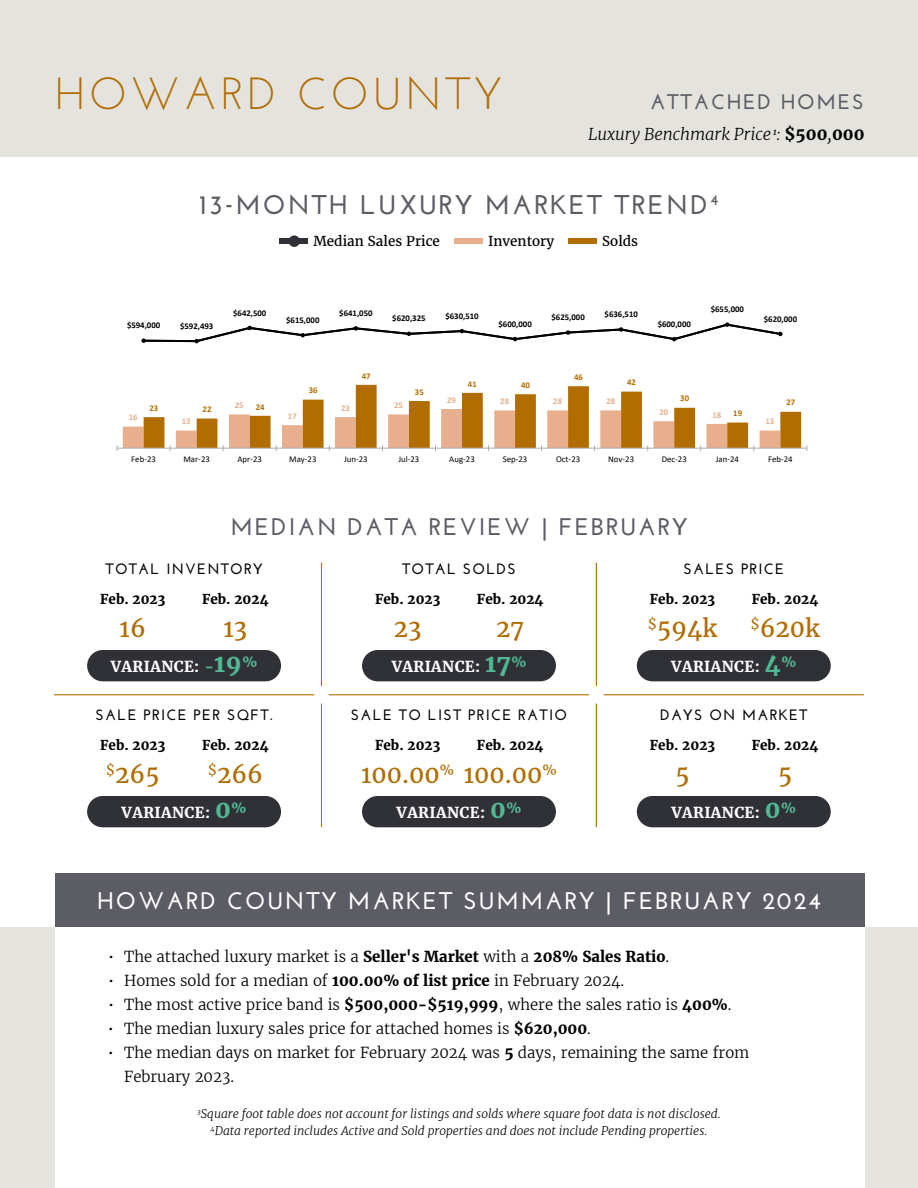
<style>
.page{position:relative;width:918px;height:1188px;background:#fff}
.page>*{position:absolute;margin:0;border:0;box-sizing:border-box;transform-origin:0 0}
.t1{font:45px "Josefin Sans";letter-spacing:.08em;color:#b16d03}
.t2{font:700 27px "Josefin Sans";letter-spacing:.08em;color:#5c5c65}
.t3{font:24px "Merriweather";color:#b16d03}
.t4{font:700 24px "Josefin Sans";letter-spacing:.08em;color:#fff}
.t5{font:700 24px "Josefin Sans";letter-spacing:.08em;color:#5c5c65}
.t6{font:700 21px "Josefin Sans";letter-spacing:.08em;color:#5c5c65}
.t7{font:italic 300 16.5px "Merriweather";color:#000}
.t8{font:300 15px/24px "Merriweather";color:#000}
.t9{font:700 15px "Josefin Sans";letter-spacing:.08em;color:#000}
.t10{font:700 15px "Merriweather";letter-spacing:.025em;color:#fff}
.t11{font:700 13.5px "Merriweather";color:#000}
.t12{font:13.5px "Merriweather";color:#000}
.t13{font:italic 300 12px/16.5px "Merriweather";color:#000;text-align:center}
.t14{font:700 8.7px "Calibri";color:#000}
.t15{font:8.7px "Calibri";color:#000}
.t16{font:700 8.7px "Calibri";color:#e7af8d}
.t17{font:700 8.7px "Calibri";color:#b26d01}
.s1{font-weight:700;font-style:normal}
.s2{color:#51b991}
.s3{font-size:24px;color:#51b991}
.s4{font-weight:700}
</style>
<div class="page">
<div style="left:0;top:0;width:918px;height:158px;background:#e5e3dd"></div>
<div style="left:0;top:927px;width:918px;height:261px;background:#e5e3dd"></div>
<div style="left:55px;top:925px;width:810px;height:263px;background:#fff"></div>
<div style="left:55px;top:873px;width:810px;height:54px;background:#5c5c65"></div>
<hr style="left:117px;top:448px;width:690px;height:1px;background:#afabab">
<svg style="left:117px;top:385px;width:684px;height:66px"></svg>
<svg style="left:141px;top:322px;width:642px;height:21px"></svg>
<hr style="left:54px;top:694px;width:260px;height:1px;background:#b16d03">
<hr style="left:321px;top:563px;width:1px;height:123px;background:#b16d03">
<hr style="left:321px;top:704px;width:1px;height:123px;background:#b16d03">
<hr style="left:596px;top:563px;width:1px;height:123px;background:#b16d03">
<hr style="left:596px;top:704px;width:1px;height:123px;background:#b16d03">
<hr style="left:329px;top:694px;width:260px;height:1px;background:#b16d03">
<hr style="left:604px;top:694px;width:260px;height:1px;background:#b16d03">
<div style="left:87px;top:650px;width:194px;height:31px;background:#303037;border-radius:16px"></div>
<div style="left:362px;top:650px;width:194px;height:31px;background:#303037;border-radius:16px"></div>
<div style="left:637px;top:650px;width:194px;height:31px;background:#303037;border-radius:16px"></div>
<div style="left:637px;top:796px;width:194px;height:31px;background:#303037;border-radius:16px"></div>
<div style="left:362px;top:796px;width:194px;height:31px;background:#303037;border-radius:16px"></div>
<div style="left:87px;top:796px;width:194px;height:31px;background:#303037;border-radius:16px"></div>
<div style="left:569px;top:238px;width:28px;height:6px;background:#b16d03"></div>
<div style="left:280px;top:238px;width:28px;height:6px;background:#303037"></div>
<div style="left:289px;top:235px;width:11px;height:12px;background:#303037;border-radius:50%"></div>
<div style="left:454px;top:238px;width:29px;height:6px;background:#e7af8e"></div>
<h1 class="t1" style="left:54px;top:65px;width:450px">HOWARD COUNTY</h1>
<h3 class="t6" style="left:650px;top:89px;width:215px">ATTACHED HOMES</h3>
<p class="t7" style="left:588px;top:124px;width:278px">Luxury Benchmark Price <sup>1</sup>: <span class="s1">$500</span>,<span class="s1">000</span></p>
<h2 class="t2" style="left:200px;top:188px;width:520px">13-MONTH LUXURY MARKET TREND<sup>4</sup></h2>
<p class="t12" style="left:314px;top:233px;width:128px">Median Sales Price</p>
<p class="t12" style="left:488px;top:233px;width:68px">Inventory</p>
<p class="t12" style="left:602px;top:233px;width:37px">Solds</p>
<p class="t14" style="left:127px;top:319px;width:35px">$594,000</p>
<p class="t14" style="left:180px;top:320px;width:35px">$592,493</p>
<p class="t14" style="left:233px;top:307px;width:35px">$642,500</p>
<p class="t14" style="left:286px;top:314px;width:35px">$615,000</p>
<p class="t14" style="left:339px;top:307px;width:35px">$641,050</p>
<p class="t14" style="left:392px;top:312px;width:35px">$620,325</p>
<p class="t14" style="left:445px;top:310px;width:35px">$630,510</p>
<p class="t14" style="left:498px;top:318px;width:35px">$600,000</p>
<p class="t14" style="left:552px;top:311px;width:35px">$625,000</p>
<p class="t14" style="left:605px;top:308px;width:35px">$636,510</p>
<p class="t14" style="left:658px;top:318px;width:35px">$600,000</p>
<p class="t14" style="left:711px;top:303px;width:35px">$655,000</p>
<p class="t14" style="left:764px;top:312px;width:35px">$620,000</p>
<p class="t16" style="left:129px;top:411px;width:10px">16</p>
<p class="t16" style="left:235px;top:399px;width:10px">25</p>
<p class="t17" style="left:150px;top:402px;width:10px">23</p>
<p class="t17" style="left:203px;top:403px;width:10px">22</p>
<p class="t17" style="left:256px;top:400px;width:10px">24</p>
<p class="t16" style="left:182px;top:415px;width:10px">13</p>
<p class="t16" style="left:288px;top:410px;width:10px">17</p>
<p class="t17" style="left:309px;top:384px;width:10px">36</p>
<p class="t17" style="left:362px;top:369px;width:10px">47</p>
<p class="t16" style="left:341px;top:402px;width:10px">23</p>
<p class="t16" style="left:394px;top:399px;width:10px">25</p>
<p class="t17" style="left:415px;top:386px;width:10px">35</p>
<p class="t17" style="left:468px;top:378px;width:10px">41</p>
<p class="t17" style="left:521px;top:379px;width:10px">40</p>
<p class="t17" style="left:574px;top:371px;width:10px">46</p>
<p class="t17" style="left:627px;top:376px;width:10px">42</p>
<p class="t16" style="left:447px;top:394px;width:10px">29</p>
<p class="t16" style="left:500px;top:395px;width:10px">28</p>
<p class="t16" style="left:553px;top:395px;width:10px">28</p>
<p class="t16" style="left:606px;top:395px;width:10px">28</p>
<p class="t17" style="left:680px;top:392px;width:10px">30</p>
<p class="t16" style="left:659px;top:406px;width:10px">20</p>
<p class="t16" style="left:712px;top:409px;width:10px">18</p>
<p class="t17" style="left:733px;top:407px;width:10px">19</p>
<p class="t16" style="left:766px;top:415px;width:10px">13</p>
<p class="t17" style="left:786px;top:396px;width:10px">27</p>
<p class="t15" style="left:131px;top:453px;width:26px">Feb-23</p>
<p class="t15" style="left:183px;top:453px;width:28px">Mar-23</p>
<p class="t15" style="left:238px;top:453px;width:26px">Apr-23</p>
<p class="t15" style="left:289px;top:453px;width:29px">May-23</p>
<p class="t15" style="left:344px;top:453px;width:25px">Jun-23</p>
<p class="t15" style="left:398px;top:453px;width:22px">Jul-23</p>
<p class="t15" style="left:449px;top:453px;width:27px">Aug-23</p>
<p class="t15" style="left:503px;top:453px;width:26px">Sep-23</p>
<p class="t15" style="left:556px;top:453px;width:26px">Oct-23</p>
<p class="t15" style="left:608px;top:453px;width:27px">Nov-23</p>
<p class="t15" style="left:662px;top:453px;width:27px">Dec-23</p>
<p class="t15" style="left:716px;top:453px;width:25px">Jan-24</p>
<p class="t15" style="left:768px;top:453px;width:26px">Feb-24</p>
<h3 class="t5" style="left:230px;top:512px;width:458px">MEDIAN DATA REVIEW | FEBRUARY</h3>
<p class="t9" style="left:106px;top:560px;width:159px">TOTAL INVENTORY</p>
<p class="t9" style="left:402px;top:560px;width:115px">TOTAL SOLDS</p>
<p class="t9" style="left:683px;top:560px;width:102px">SALES PRICE</p>
<p class="t11" style="left:100px;top:590px;width:67px">Feb. 2023</p>
<p class="t11" style="left:202px;top:590px;width:68px">Feb. 2024</p>
<p class="t11" style="left:375px;top:590px;width:67px">Feb. 2023</p>
<p class="t11" style="left:477px;top:590px;width:68px">Feb. 2024</p>
<p class="t11" style="left:650px;top:590px;width:67px">Feb. 2023</p>
<p class="t11" style="left:752px;top:590px;width:68px">Feb. 2024</p>
<h3 class="t3" style="left:120px;top:613px;width:28px">16</h3>
<h3 class="t3" style="left:223px;top:613px;width:25px">13</h3>
<h3 class="t3" style="left:394px;top:613px;width:29px">23</h3>
<h3 class="t3" style="left:496px;top:613px;width:30px">27</h3>
<h3 class="t3" style="left:648px;top:613px;width:71px"><sup>$</sup>594k</h3>
<h3 class="t3" style="left:750px;top:613px;width:71px"><sup>$</sup>620k</h3>
<p class="t10" style="left:111px;top:657px;width:148px">VARIANCE: <span class="s2">-</span><span class="s3">19</span><sup>%</sup></p>
<p class="t10" style="left:392px;top:657px;width:136px">VARIANCE: <span class="s3">17</span><sup>%</sup></p>
<p class="t10" style="left:671px;top:657px;width:127px">VARIANCE: <span class="s3">4</span><sup>%</sup></p>
<p class="t9" style="left:96px;top:706px;width:178px">SALE PRICE PER SQFT.</p>
<p class="t9" style="left:351px;top:706px;width:218px">SALE TO LIST PRICE RATIO</p>
<p class="t9" style="left:660px;top:706px;width:149px">DAYS ON MARKET</p>
<p class="t11" style="left:100px;top:736px;width:67px">Feb. 2023</p>
<p class="t11" style="left:202px;top:736px;width:68px">Feb. 2024</p>
<p class="t11" style="left:375px;top:736px;width:67px">Feb. 2023</p>
<p class="t11" style="left:477px;top:736px;width:68px">Feb. 2024</p>
<p class="t11" style="left:650px;top:736px;width:67px">Feb. 2023</p>
<p class="t11" style="left:752px;top:736px;width:68px">Feb. 2024</p>
<h3 class="t3" style="left:106px;top:759px;width:55px"><sup>$</sup>265</h3>
<h3 class="t3" style="left:208px;top:759px;width:57px"><sup>$</sup>266</h3>
<p class="t10" style="left:122px;top:803px;width:126px">VARIANCE: <span class="s3">0</span><sup>%</sup></p>
<h3 class="t3" style="left:361px;top:759px;width:197px">100.00<sup>%</sup> 100.00<sup>%</sup></h3>
<p class="t10" style="left:397px;top:803px;width:126px">VARIANCE: <span class="s3">0</span><sup>%</sup></p>
<h3 class="t3" style="left:675px;top:759px;width:16px">5</h3>
<h3 class="t3" style="left:778px;top:759px;width:16px">5</h3>
<p class="t10" style="left:671px;top:803px;width:126px">VARIANCE: <span class="s3">0</span><sup>%</sup></p>
<h3 class="t4" style="left:97px;top:887px;width:725px">HOWARD COUNTY MARKET SUMMARY | FEBRUARY 2024</h3>
<p class="t8" style="left:108px;top:944px;width:563px">• The attached luxury market is a <span class="s4">Seller's Market</span> with a <span class="s4">208% Sales Ratio</span>.</p>
<p class="t8" style="left:108px;top:968px;width:518px">• Homes sold for a median of <span class="s4">100.00% of list price</span> in February 2024.</p>
<p class="t8" style="left:108px;top:992px;width:625px">• The most active price band is <span class="s4">$500,000-$519,999</span>, where the sales ratio is <span class="s4">400%</span>.</p>
<p class="t8" style="left:108px;top:1016px;width:485px">• The median luxury sales price for attached homes is <span class="s4">$620,000</span>.</p>
<p class="t8" style="left:124px;top:1040px;width:626px;text-indent:-16px">• The median days on market for February 2024 was <span class="s4">5</span> days, remaining the same from<br>February 2023.</p>
<p class="t13" style="left:197px;top:1106px;width:525px"><sup>3</sup>Square foot table does not account for listings and solds where square foot data is not disclosed.<br><sup>4</sup>Data reported includes Active and Sold properties and does not include Pending properties.</p>
</div>
